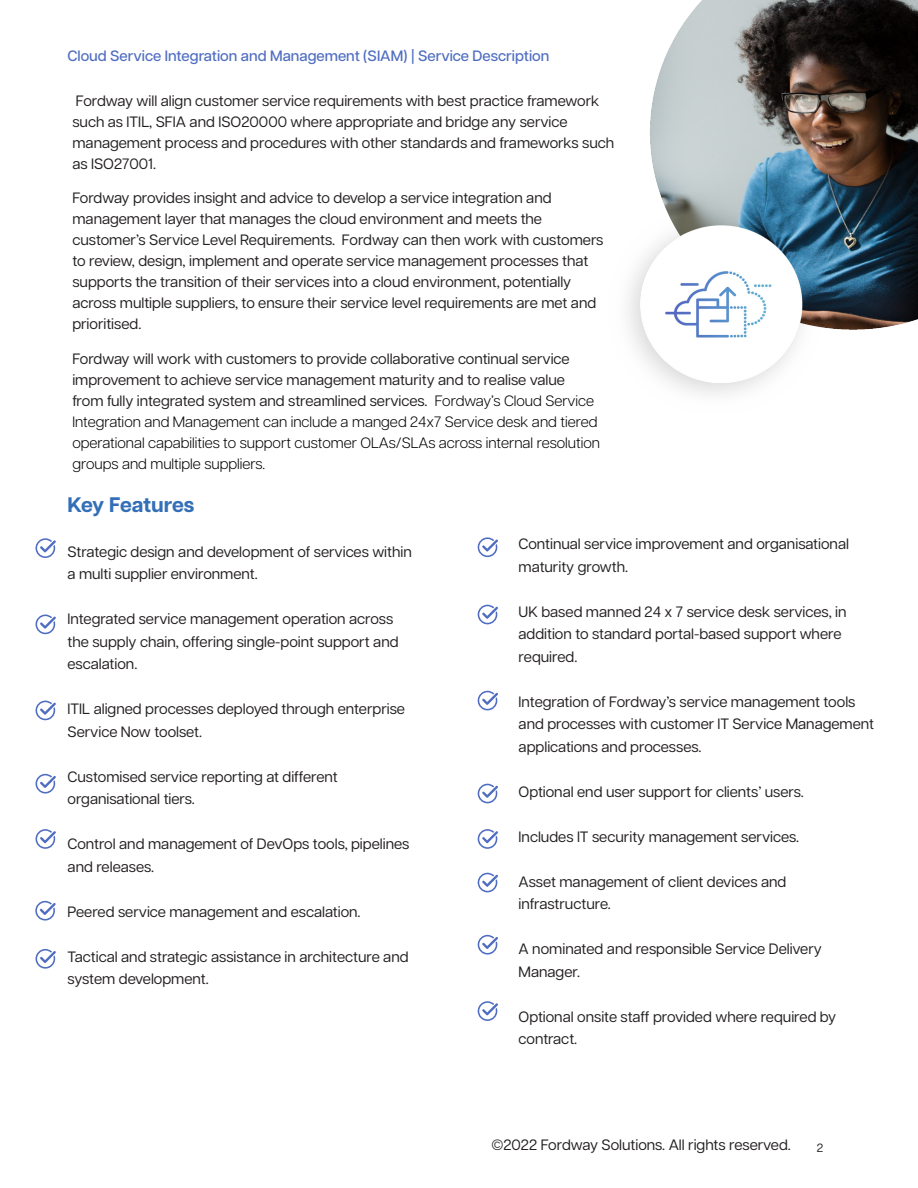
<style>
.page{position:relative;width:918px;height:1188px;background:#fff}
.page>*{position:absolute;margin:0;border:0;box-sizing:border-box;transform-origin:0 0}
.Cover_-_2020{font:700 21px "Articulat CF";letter-spacing:-.015em;color:#326fb7}
.Cover_-_2020-2{font:15px/22.5px "Articulat CF";color:#231f20}
.Body{font:15px/21px "Articulat CF";color:#231f20}
.Body-2{font:300 15px/21px "Articulat CF";color:#000}
.Cover_-_2020-3{font:500 15px "Articulat CF";color:#506ec1}
.t1{font:12px "Articulat CF";color:#231f20}
.s1{font-weight:400;color:#231f20}
</style>
<div class="page">
<svg style="left:478px;top:605px;width:20px;height:19px"></svg>
<svg style="left:478px;top:537px;width:20px;height:20px"></svg>
<svg style="left:478px;top:691px;width:20px;height:19px"></svg>
<svg style="left:36px;top:538px;width:20px;height:20px"></svg>
<svg style="left:36px;top:615px;width:20px;height:19px"></svg>
<svg style="left:36px;top:701px;width:20px;height:19px"></svg>
<svg style="left:36px;top:774px;width:20px;height:20px"></svg>
<svg style="left:36px;top:829px;width:20px;height:20px"></svg>
<svg style="left:35px;top:901px;width:21px;height:20px"></svg>
<svg style="left:36px;top:949px;width:20px;height:20px"></svg>
<svg style="left:478px;top:784px;width:20px;height:19px"></svg>
<svg style="left:478px;top:829px;width:20px;height:20px"></svg>
<svg style="left:478px;top:873px;width:20px;height:19px"></svg>
<svg style="left:478px;top:935px;width:20px;height:20px"></svg>
<svg style="left:478px;top:1001px;width:20px;height:20px"></svg>
<img style="left:628px;top:0;width:290px;height:395px">
<p class="Cover_-_2020-3" style="left:68px;top:45px;width:483px">Cloud Service Integration and Management (SIAM) | Service Description</p>
<p class="Body" style="left:72px;top:89px;width:543px">Fordway will align customer service requirements with best practice framework such as ITIL, SFIA and ISO20000 where appropriate and bridge any service management process and procedures with other standards and frameworks such as ISO27001.</p>
<p class="Body" style="left:72px;top:186px;width:533px">Fordway provides insight and advice to develop a service integration and management layer that manages the cloud environment and meets the customer’s Service Level Requirements. Fordway can then work with customers to review, design, implement and operate service management processes that supports the transition of their services into a cloud environment, potentially across multiple suppliers, to ensure their service level requirements are met and prioritised.</p>
<p class="Body-2" style="left:72px;top:347px;width:529px"><span class="s1">Fordway will work with customers to provide collaborative continual service improvement to achieve service management maturity and to realise value<br>from fully integrated system and streamlined services.</span> Fordway’s Cloud Service Integration and Management can include a manged 24x7 Service desk and tiered operational capabilities to support customer OLAs/SLAs across internal resolution groups and multiple suppliers.</p>
<p class="Cover_-_2020" style="left:68px;top:489px;width:128px">Key Features</p>
<p class="Cover_-_2020-2" style="left:68px;top:539px;width:346px">Strategic design and development of services within a multi supplier environment.</p>
<p class="Cover_-_2020-2" style="left:68px;top:607px;width:333px">Integrated service management operation across the supply chain, offering single-point support and escalation.</p>
<p class="Cover_-_2020-2" style="left:68px;top:697px;width:339px">ITIL aligned processes deployed through enterprise<br>Service Now toolset.</p>
<p class="Cover_-_2020-2" style="left:68px;top:764px;width:272px">Customised service reporting at different organisational tiers.</p>
<p class="Cover_-_2020-2" style="left:68px;top:832px;width:343px">Control and management of DevOps tools, pipelines and releases.</p>
<p class="Cover_-_2020-2" style="left:68px;top:899px;width:295px">Peered service management and escalation.</p>
<p class="Cover_-_2020-2" style="left:68px;top:944px;width:343px">Tactical and strategic assistance in architecture and system development.</p>
<p class="Cover_-_2020-2" style="left:519px;top:532px;width:332px">Continual service improvement and organisational maturity growth.</p>
<p class="Cover_-_2020-2" style="left:519px;top:599px;width:329px">UK based manned 24 x 7 service desk services, in addition to standard portal-based support where required.</p>
<p class="Cover_-_2020-2" style="left:519px;top:689px;width:357px">Integration of Fordway’s service management tools and processes with customer IT Service Management applications and processes.</p>
<p class="Cover_-_2020-2" style="left:519px;top:779px;width:287px">Optional end user support for clients’ users.</p>
<p class="Cover_-_2020-2" style="left:519px;top:824px;width:282px">Includes IT security management services.</p>
<p class="Cover_-_2020-2" style="left:519px;top:869px;width:269px">Asset management of client devices and infrastructure.</p>
<p class="Cover_-_2020-2" style="left:519px;top:937px;width:305px">A nominated and responsible Service Delivery<br>Manager.</p>
<p class="Cover_-_2020-2" style="left:519px;top:1004px;width:319px">Optional onsite staff provided where required by contract.</p>
<p class="Body" style="left:491px;top:1133px;width:301px">©2022 Fordway Solutions. All rights reserved.</p>
<p class="t1" style="left:817px;top:1139px;width:8px">2</p>
</div>
